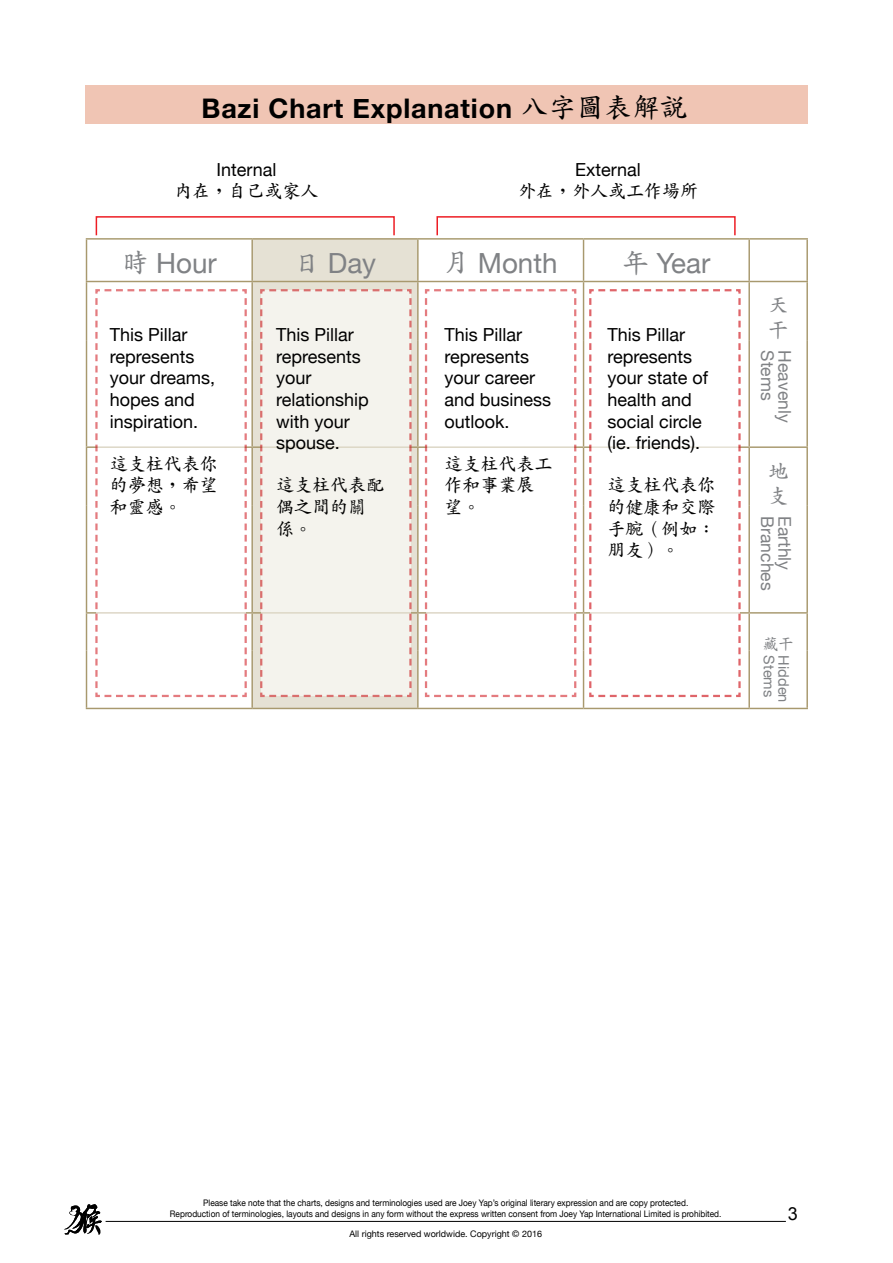
<style>
.page{position:relative;width:893px;height:1263px;background:#fff}
.page>*{position:absolute;margin:0;border:0;box-sizing:border-box;transform-origin:0 0}
.t1{font:27.75px "Helvetica Neue";color:#808285}
.t2{font:700 27px "Helvetica Neue";letter-spacing:.03em;color:#000}
.t3{font:700 20.55px/24.8px "Zen Kai";color:#808285}
.t4{font:18px/21.6px "Helvetica Neue";color:#000}
.t5{font:700 18px/21.6px "Zen Kai";color:#000;text-align:justify}
.t6{font:18px "Arial";color:#000}
.t7{font:17.55px "Helvetica Neue";color:#808285}
.t8{font:700 15.45px "Zen Kai";color:#808285}
.t9{font:14.55px "Helvetica Neue";color:#808285}
.t10{font:9px/10.8px "Helvetica Neue";color:#000;text-align:center;scale:.92 1}
.t11{font:9px "Helvetica Neue";color:#000}
.s1{font-family:"Zen Kai"}
.s2{font-family:"Zen Kai";font-weight:700;font-size:26.25px}
</style>
<div class="page">
<div style="left:85px;top:85px;width:723px;height:38px;background:#f0c5b4"></div>
<svg style="left:64px;top:1204px;width:38px;height:31px"></svg>
<hr style="left:106px;top:1221px;width:680px;height:1px;background:#000">
<svg style="left:87px;top:240px;width:719px;height:468px"></svg>
<div style="left:253px;top:240px;width:164px;height:468px;background:#e5e1d4"></div>
<hr style="left:86px;top:238px;width:166px;height:2px;background:#a8996e">
<hr style="left:86px;top:240px;width:1px;height:41px;background:#a8996e">
<hr style="left:252px;top:238px;width:166px;height:2px;background:#a8996e">
<hr style="left:251px;top:240px;width:2px;height:41px;background:#a8996e">
<hr style="left:418px;top:238px;width:165px;height:2px;background:#a8996e">
<hr style="left:417px;top:240px;width:2px;height:41px;background:#a8996e">
<hr style="left:583px;top:238px;width:166px;height:2px;background:#a8996e">
<hr style="left:583px;top:240px;width:1px;height:41px;background:#a8996e">
<hr style="left:749px;top:238px;width:59px;height:2px;background:#a8996e">
<hr style="left:748px;top:240px;width:2px;height:41px;background:#a8996e">
<hr style="left:806px;top:240px;width:2px;height:41px;background:#a8996e">
<hr style="left:86px;top:281px;width:166px;height:1px;background:#a8996e">
<hr style="left:86px;top:282px;width:1px;height:58px;background:#a8996e">
<hr style="left:252px;top:281px;width:166px;height:1px;background:#a8996e">
<hr style="left:251px;top:282px;width:2px;height:58px;background:#a8996e">
<hr style="left:418px;top:281px;width:165px;height:1px;background:#a8996e">
<hr style="left:417px;top:282px;width:2px;height:58px;background:#a8996e">
<hr style="left:583px;top:281px;width:166px;height:1px;background:#a8996e">
<hr style="left:583px;top:282px;width:1px;height:58px;background:#a8996e">
<hr style="left:86px;top:340px;width:1px;height:106px;background:#a8996e">
<hr style="left:251px;top:340px;width:2px;height:106px;background:#a8996e">
<hr style="left:417px;top:340px;width:2px;height:106px;background:#a8996e">
<hr style="left:583px;top:340px;width:1px;height:106px;background:#a8996e">
<hr style="left:749px;top:281px;width:59px;height:1px;background:#a8996e">
<hr style="left:748px;top:282px;width:2px;height:58px;background:#a8996e">
<hr style="left:806px;top:282px;width:2px;height:58px;background:#a8996e">
<hr style="left:748px;top:340px;width:2px;height:106px;background:#a8996e">
<hr style="left:806px;top:340px;width:2px;height:106px;background:#a8996e">
<hr style="left:86px;top:446px;width:166px;height:2px;background:#a8996e">
<hr style="left:86px;top:448px;width:1px;height:58px;background:#a8996e">
<hr style="left:252px;top:446px;width:166px;height:2px;background:#a8996e">
<hr style="left:251px;top:448px;width:2px;height:58px;background:#a8996e">
<hr style="left:418px;top:446px;width:165px;height:2px;background:#a8996e">
<hr style="left:417px;top:448px;width:2px;height:58px;background:#a8996e">
<hr style="left:583px;top:446px;width:166px;height:2px;background:#a8996e">
<hr style="left:583px;top:448px;width:1px;height:58px;background:#a8996e">
<hr style="left:86px;top:506px;width:1px;height:106px;background:#a8996e">
<hr style="left:251px;top:506px;width:2px;height:106px;background:#a8996e">
<hr style="left:417px;top:506px;width:2px;height:106px;background:#a8996e">
<hr style="left:583px;top:506px;width:1px;height:106px;background:#a8996e">
<hr style="left:749px;top:446px;width:59px;height:2px;background:#a8996e">
<hr style="left:748px;top:448px;width:2px;height:58px;background:#a8996e">
<hr style="left:806px;top:448px;width:2px;height:58px;background:#a8996e">
<hr style="left:86px;top:612px;width:166px;height:2px;background:#a8996e">
<hr style="left:86px;top:614px;width:1px;height:36px;background:#a8996e">
<hr style="left:252px;top:612px;width:166px;height:2px;background:#a8996e">
<hr style="left:251px;top:614px;width:2px;height:36px;background:#a8996e">
<hr style="left:418px;top:612px;width:165px;height:2px;background:#a8996e">
<hr style="left:417px;top:614px;width:2px;height:36px;background:#a8996e">
<hr style="left:583px;top:612px;width:166px;height:2px;background:#a8996e">
<hr style="left:583px;top:614px;width:1px;height:36px;background:#a8996e">
<hr style="left:86px;top:650px;width:1px;height:58px;background:#a8996e">
<hr style="left:251px;top:650px;width:2px;height:58px;background:#a8996e">
<hr style="left:417px;top:650px;width:2px;height:58px;background:#a8996e">
<hr style="left:583px;top:650px;width:1px;height:58px;background:#a8996e">
<hr style="left:86px;top:708px;width:166px;height:1px;background:#a8996e">
<hr style="left:252px;top:708px;width:166px;height:1px;background:#a8996e">
<hr style="left:418px;top:708px;width:165px;height:1px;background:#a8996e">
<hr style="left:583px;top:708px;width:166px;height:1px;background:#a8996e">
<hr style="left:748px;top:614px;width:2px;height:36px;background:#a8996e">
<hr style="left:806px;top:614px;width:2px;height:36px;background:#a8996e">
<hr style="left:748px;top:650px;width:2px;height:58px;background:#a8996e">
<hr style="left:806px;top:650px;width:2px;height:58px;background:#a8996e">
<hr style="left:749px;top:708px;width:59px;height:1px;background:#a8996e">
<hr style="left:748px;top:506px;width:2px;height:106px;background:#a8996e">
<hr style="left:806px;top:506px;width:2px;height:106px;background:#a8996e">
<hr style="left:749px;top:612px;width:59px;height:2px;background:#a8996e">
<svg style="left:94px;top:288px;width:154px;height:410px"></svg>
<div style="left:259px;top:288px;width:154px;height:410px;background:#f4f3ed"></div>
<svg style="left:424px;top:288px;width:153px;height:410px"></svg>
<svg style="left:588px;top:288px;width:154px;height:410px"></svg>
<div style="left:96px;top:216px;width:299px;height:20px;border:2px solid #ed1d24"></div>
<div style="left:436px;top:216px;width:300px;height:20px;border:2px solid #ed1d24"></div>
<h2 class="t2" style="left:202px;top:87px;width:487px">Bazi Chart Explanation <span class="s1">八字圖表解說</span></h2>
<h3 class="t4" style="left:217px;top:160px;width:61px">Internal</h3>
<h3 class="t5" style="left:175px;top:180px;width:146px">內在，自己或家人</h3>
<h3 class="t4" style="left:575px;top:160px;width:67px">External</h3>
<h3 class="t5" style="left:518px;top:180px;width:181px">外在，外人或工作場所</h3>
<h1 class="t1" style="left:122px;top:243px;width:96px"><span class="s2">時</span> Hour</h1>
<h1 class="t1" style="left:294px;top:243px;width:84px"><span class="s2">日</span> Day</h1>
<h1 class="t1" style="left:444px;top:243px;width:115px"><span class="s2">月</span> Month</h1>
<h1 class="t1" style="left:622px;top:243px;width:89px"><span class="s2">年</span> Year</h1>
<h3 class="t4" style="left:110px;top:325px;width:107px">This Pillar represents your dreams, hopes and inspiration.</h3>
<h3 class="t5" style="left:110px;top:453px;width:109px">這支柱代表你的夢想，希望和靈感。</h3>
<h3 class="t4" style="left:276px;top:325px;width:94px">This Pillar represents your relationship with your spouse.</h3>
<h3 class="t5" style="left:276px;top:475px;width:109px;text-align:left">這支柱代表配偶之間的關係。</h3>
<h3 class="t4" style="left:444px;top:325px;width:108px">This Pillar represents your career and business outlook.</h3>
<h3 class="t5" style="left:444px;top:453px;width:109px;text-align:left">這支柱代表工作和事業展望。</h3>
<h3 class="t4" style="left:607px;top:325px;width:102px">This Pillar represents your state of health and social circle (ie. friends).</h3>
<h3 class="t5" style="left:607px;top:475px;width:109px">這支柱代表你的健康和交際手腕（例如：朋友）。</h3>
<h3 class="t3" style="left:768px;top:293px;width:22px">天干</h3>
<h3 class="t7" style="left:780px;top:350px;width:52px;rotate:90deg">Stems</h3>
<h3 class="t7" style="left:797px;top:350px;width:74px;rotate:90deg">Heavenly</h3>
<h3 class="t3" style="left:768px;top:459px;width:22px">地支</h3>
<h3 class="t7" style="left:780px;top:516px;width:76px;rotate:90deg">Branches</h3>
<h3 class="t7" style="left:797px;top:516px;width:55px;rotate:90deg">Earthly</h3>
<h3 class="t8" style="left:763px;top:637px;width:32px">藏干</h3>
<h3 class="t9" style="left:780px;top:655px;width:43px;rotate:90deg">Stems</h3>
<h3 class="t9" style="left:794px;top:655px;width:49px;rotate:90deg">Hidden</h3>
<p class="t10" style="left:170px;top:1198px;width:601px">Please take note that the charts, designs and terminologies used are Joey Yap’s original literary expression and are copy protected.<br>Reproduction of terminologies, layouts and designs in any form without the express written consent from Joey Yap International Limited is prohibited.</p>
<p class="t11" style="left:349px;top:1227px;width:194px">All rights reserved worldwide. Copyright © 2016</p>
<h3 class="t6" style="left:788px;top:1201px;width:12px">3</h3>
</div>
